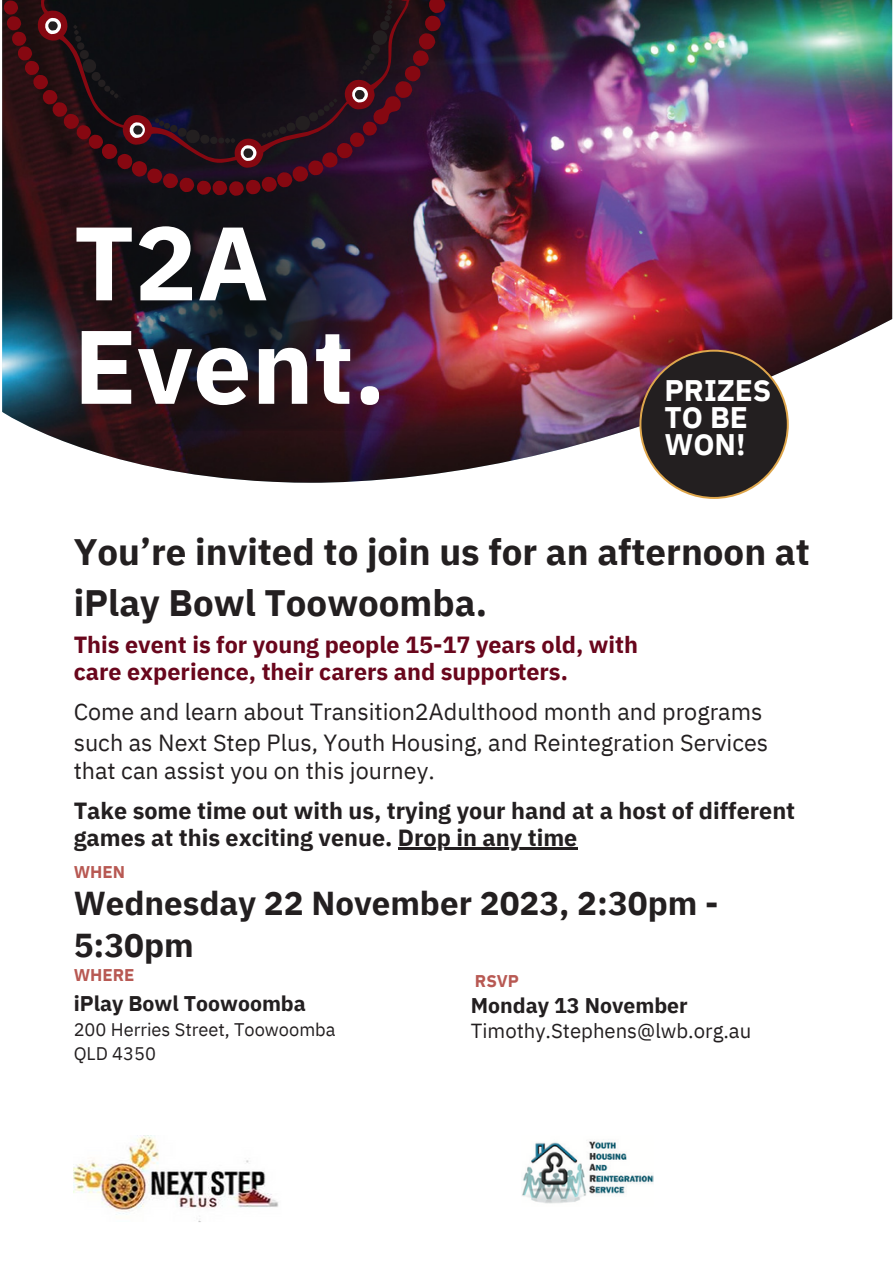
<style>
.page{position:relative;width:894px;height:1264px;background:#fff}
.page>*{position:absolute;margin:0;border:0;box-sizing:border-box;transform-origin:0 0}
.t1{font:700 104.25px/103.4px "IBM Plex Sans";color:#fff}
.t2{font:700 36.75px "IBM Plex Sans";color:#231f20}
.t3{font:700 33px/41.7px "IBM Plex Sans";color:#231f20}
.t4{font:700 29.7px/27px "IBM Plex Sans";color:#fff}
.t5{font:23.4px "IBM Plex Sans";color:#231f20}
.t6{font:700 23.4px "IBM Plex Sans";color:#231f20}
.t7{font:700 23.4px "IBM Plex Sans";color:#69061c}
.t8{font:700 21.15px "IBM Plex Sans";color:#231f20}
.t9{font:20.4px "IBM Plex Sans";color:#231f20}
.t10{font:18.15px/23.7px "IBM Plex Sans";color:#231f20}
.t11{font:700 16.95px "IBM Plex Sans";color:#b85953}
</style>
<div class="page">
<img style="left:73px;top:0;width:820px;height:1193px">
<img style="left:39px;top:319px;width:852px;height:164px">
<img style="left:2px;top:59px;width:473px;height:372px">
<svg style="left:2px;top:0;width:446px;height:196px;background:#381220"></svg>
<svg style="left:37px;top:0;width:384px;height:168px;background:#220e16"></svg>
<svg style="left:351px;top:86px;width:17px;height:17px"></svg>
<svg style="left:44px;top:18px;width:17px;height:16px"></svg>
<svg style="left:128px;top:122px;width:17px;height:16px"></svg>
<svg style="left:154px;top:98px;width:183px;height:63px;background:#24131d"></svg>
<div style="left:640px;top:350px;width:147px;height:148px;background:#231f20;border-radius:50%"></div>
<img style="left:521px;top:1135px;width:132px;height:69px">
<img style="left:74px;top:1135px;width:208px;height:87px">
<hr style="left:398px;top:847px;width:179px;height:3px;background:#231f20">
<p class="t1" style="left:74px;top:209px;width:314px">T2A<br>Event.</p>
<p class="t4" style="left:664px;top:376px;width:108px">PRIZES<br>TO BE<br>WON!</p>
<p class="t2" style="left:74px;top:527px;width:737px">You’re invited to join us for an afternoon at</p>
<p class="t2" style="left:74px;top:578px;width:415px">iPlay Bowl Toowoomba.</p>
<p class="t7" style="left:74px;top:629px;width:565px">This event is for young people 15-17 years old, with</p>
<p class="t7" style="left:74px;top:656px;width:495px">care experience, their carers and supporters.</p>
<p class="t5" style="left:74px;top:695px;width:690px">Come and learn about Transition2Adulthood month and programs</p>
<p class="t5" style="left:74px;top:727px;width:696px">such as Next Step Plus, Youth Housing, and Reintegration Services</p>
<p class="t5" style="left:74px;top:755px;width:362px">that can assist you on this journey.</p>
<p class="t6" style="left:74px;top:794px;width:722px">Take some time out with us, trying your hand at a host of different</p>
<p class="t6" style="left:74px;top:821px;width:505px">games at this exciting venue. Drop in any time</p>
<p class="t11" style="left:74px;top:860px;width:53px">WHEN</p>
<p class="t3" style="left:74px;top:881px;width:646px">Wednesday 22 November 2023, 2:30pm -<br>5:30pm</p>
<p class="t8" style="left:74px;top:989px;width:234px">iPlay Bowl Toowoomba</p>
<p class="t10" style="left:74px;top:1017px;width:263px">200 Herries Street, Toowoomba<br>QLD 4350</p>
<p class="t11" style="left:74px;top:963px;width:62px">WHERE</p>
<p class="t11" style="left:475px;top:969px;width:46px">RSVP</p>
<p class="t8" style="left:471px;top:991px;width:218px">Monday 13 November</p>
<p class="t9" style="left:471px;top:1017px;width:282px">Timothy.Stephens@lwb.org.au</p>
</div>
